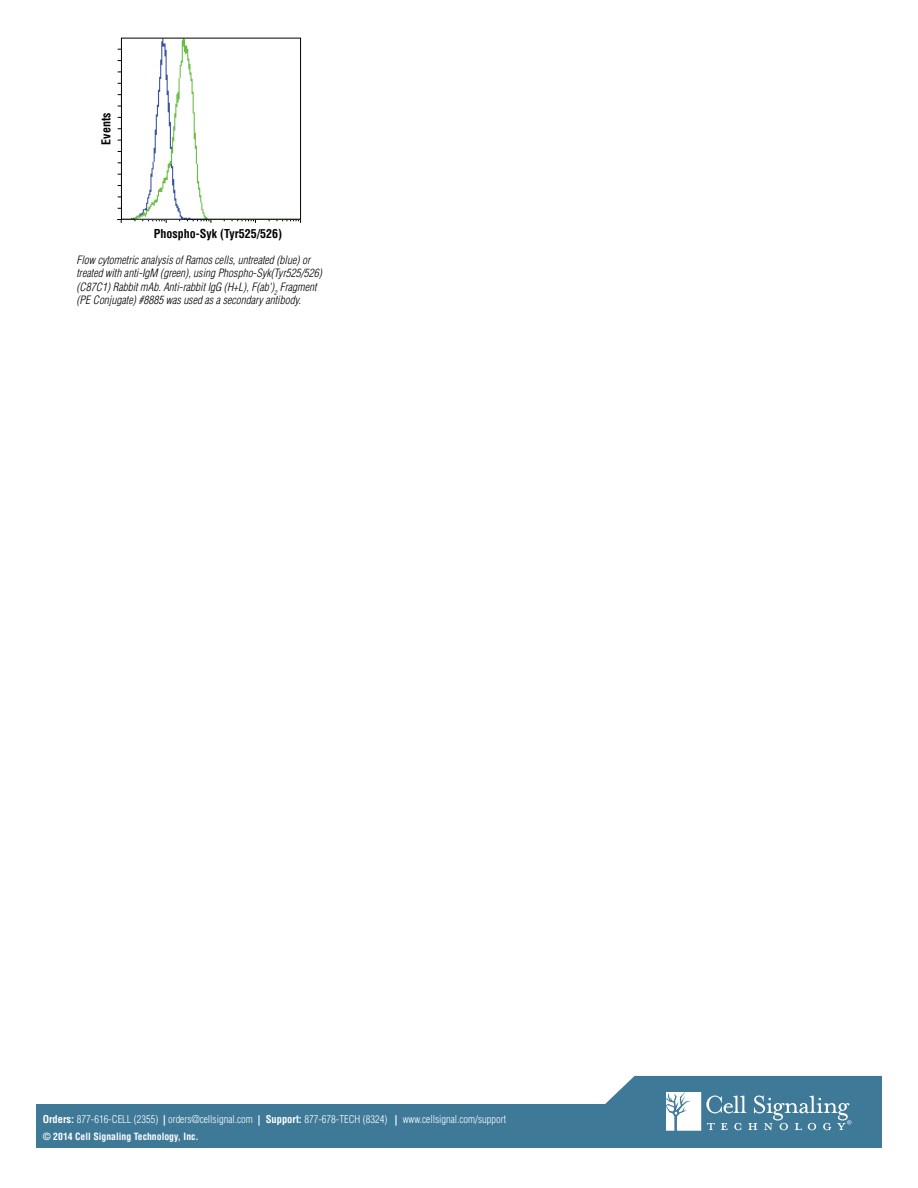
<style>
.page{position:relative;width:918px;height:1188px;background:#fff}
.page>*{position:absolute;margin:0;border:0;box-sizing:border-box;transform-origin:0 0}
.t1{font:700 condensed 12px "Helvetica";color:#000}
.t2{font:italic 300 condensed 11.25px/13.5px "Helvetica";color:#000}
.t3{font:300 condensed 10.5px "Helvetica";color:#fff}
.t4{font:700 condensed 9.75px "Helvetica";color:#fff}
.s1{font-weight:700}
</style>
<div class="page">
<div style="left:36px;top:1104px;width:846px;height:44px;background:#3e7998"></div>
<svg style="left:605px;top:1076px;width:277px;height:55px"></svg>
<svg style="left:117px;top:219px;width:5px;height:4px"></svg>
<svg style="left:142px;top:220px;width:25px;height:3px"></svg>
<svg style="left:187px;top:220px;width:25px;height:3px"></svg>
<svg style="left:232px;top:220px;width:24px;height:3px"></svg>
<svg style="left:277px;top:220px;width:24px;height:3px"></svg>
<img style="left:131px;top:40px;width:77px;height:178px">
<div style="left:121px;top:38px;width:180px;height:182px;border:1px solid #000"></div>
<p class="t1" style="left:99px;top:145px;width:33px;rotate:-90deg">Events</p>
<p class="t1" style="left:154px;top:226px;width:130px">Phospho-Syk (Tyr525/526)</p>
<p class="t2" style="left:76px;top:253px;width:247px">Flow cytometric analysis of Ramos cells, untreated (blue) or treated with anti-IgM (green), using Phospho-Syk(Tyr525/526) (C87C1) Rabbit mAb. Anti-rabbit IgG (H+L), F(ab')<sub>2</sub> Fragment (PE Conjugate) #8885 was used as a secondary antibody.</p>
<p class="t3" style="left:43px;top:1113px;width:465px"><span class="s1">Orders:</span> 877-616-CELL (2355) <span class="s1">|</span> orders@cellsignal.com <span class="s1">| Support:</span> 877-678-TECH (8324) <span class="s1">|</span> www.cellsignal.com/support</p>
<p class="t4" style="left:43px;top:1130px;width:158px">© 2014 Cell Signaling Technology, Inc.</p>
</div>
